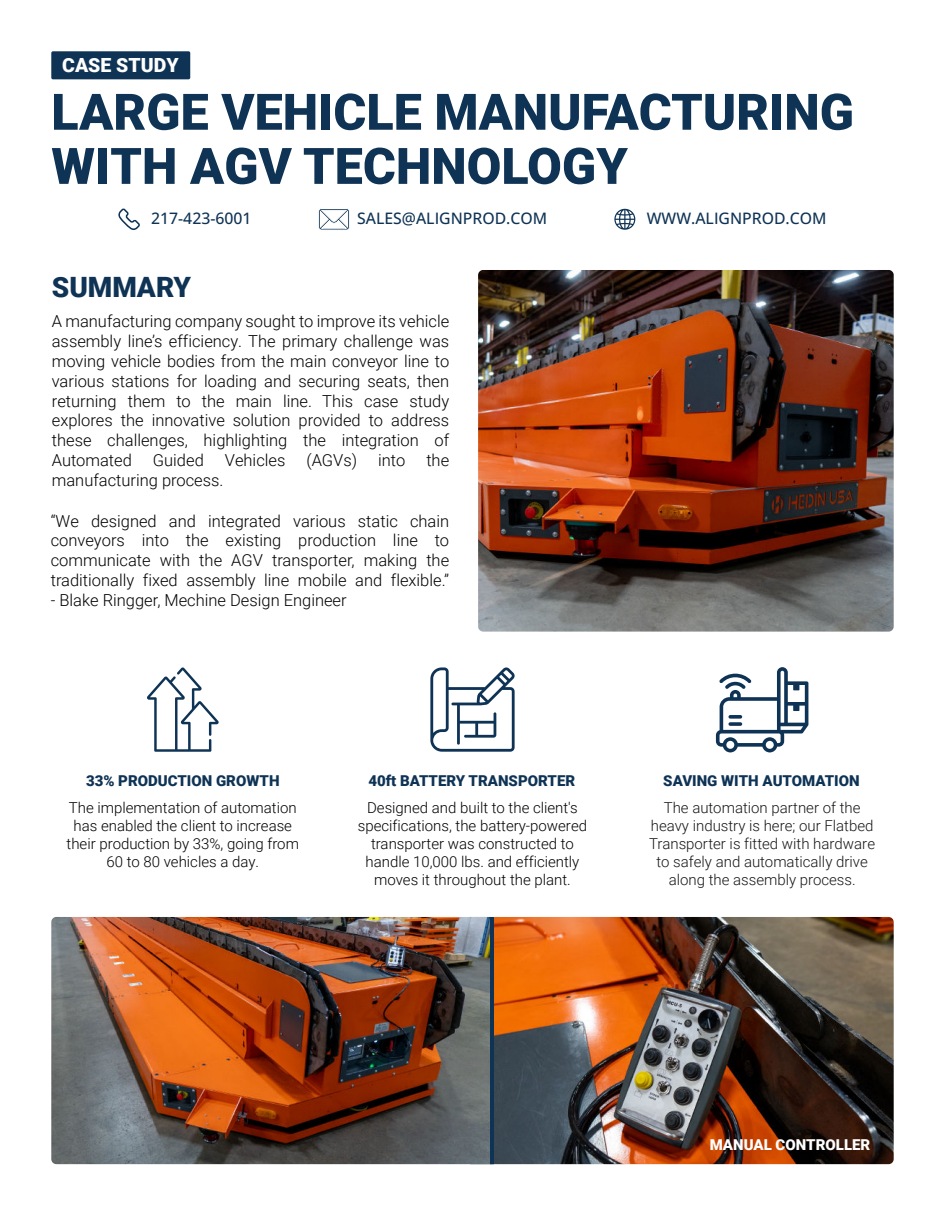
<style>
.page{position:relative;width:945px;height:1215px;background:#fff}
.page>*{position:absolute;margin:0;border:0;box-sizing:border-box;transform-origin:0 0}
.t1{font:900 50.4px/54.2px "Roboto";color:#0f3355}
.t2{font:900 28.05px "Roboto";color:#0f3355}
.t3{font:900 19.5px "Roboto";color:#fff}
.t4{font:300 16.5px/19.8px "Roboto";color:#000;text-align:justify}
.t5{font:500 15.75px "Open Sans";color:#0f3355}
.t6{font:300 15px/18px "Roboto";color:#000;text-align:center}
.t7{font:900 15px "Roboto";color:#0f3355}
.t8{font:900 15px "Roboto";color:#fff}
</style>
<div class="page">
<div style="left:51px;top:51px;width:139px;height:28px;background:#0f3355;border-radius:2px"></div>
<svg style="left:118px;top:208px;width:22px;height:22px"></svg>
<svg style="left:318px;top:208px;width:32px;height:22px"></svg>
<svg style="left:614px;top:209px;width:21px;height:21px"></svg>
<img style="left:478px;top:270px;width:416px;height:362px">
<svg style="left:147px;top:667px;width:72px;height:85px"></svg>
<svg style="left:430px;top:667px;width:85px;height:85px"></svg>
<svg style="left:716px;top:667px;width:92px;height:85px"></svg>
<svg style="left:728px;top:715px;width:14px;height:4px"></svg>
<svg style="left:728px;top:722px;width:14px;height:4px"></svg>
<img style="left:494px;top:917px;width:400px;height:247px">
<img style="left:51px;top:917px;width:440px;height:247px">
<hr style="left:491px;top:917px;width:3px;height:247px;background:#0f3355">
<p class="t3" style="left:62px;top:54px;width:118px">CASE STUDY</p>
<h1 class="t1" style="left:51px;top:85px;width:804px">LARGE VEHICLE MANUFACTURING<br>WITH AGV TECHNOLOGY</h1>
<p class="t5" style="left:151px;top:213px;width:102px">217-423-6001</p>
<p class="t5" style="left:357px;top:213px;width:192px">SALES@ALIGNPROD.COM</p>
<p class="t5" style="left:647px;top:213px;width:181px">WWW.ALIGNPROD.COM</p>
<h2 class="t2" style="left:52px;top:271px;width:141px">SUMMARY</h2>
<p class="t4" style="left:52px;top:313px;width:399px">A manufacturing company sought to improve its vehicle assembly line’s efficiency. The primary challenge was moving vehicle bodies from the main conveyor line to various stations for loading and securing seats, then returning them to the main line. This case study explores the innovative solution provided to address these challenges, highlighting the integration of Automated</p>
<p class="t4" style="left:153px;top:451px;width:52px">Guided</p>
<p class="t4" style="left:225px;top:451px;width:62px">Vehicles</p>
<p class="t4" style="left:306px;top:451px;width:52px">(AGVs)</p>
<p class="t4" style="left:378px;top:451px;width:29px">into</p>
<p class="t4" style="left:426px;top:451px;width:24px">the</p>
<p class="t4" style="left:52px;top:471px;width:173px">manufacturing process.</p>
<p class="t4" style="left:51px;top:512px;width:400px">“We designed and integrated various static chain conveyors into the existing production line to communicate with the AGV transporter, making the traditionally fixed assembly line mobile and flexible.”</p>
<p class="t4" style="left:51px;top:591px;width:298px">- Blake Ringger, Mechine Design Engineer</p>
<p class="t7" style="left:86px;top:772px;width:195px">33% PRODUCTION GROWTH</p>
<p class="t7" style="left:368px;top:772px;width:208px">40ft BATTERY TRANSPORTER</p>
<p class="t7" style="left:663px;top:772px;width:198px">SAVING WITH AUTOMATION</p>
<p class="t6" style="left:67px;top:800px;width:234px">The implementation of automation has enabled the client to increase their production by 33%, going from<br>60 to 80 vehicles a day.</p>
<p class="t6" style="left:358px;top:800px;width:231px">Designed and built to the client's specifications, the battery-powered transporter was constructed to handle 10,000 lbs. and efficiently moves it throughout the plant.</p>
<p class="t6" style="left:649px;top:800px;width:227px">The automation partner of the heavy industry is here; our Flatbed<br>Transporter is fitted with hardware to safely and automatically drive along the assembly process.</p>
<p class="t8" style="left:710px;top:1136px;width:162px">MANUAL CONTROLLER</p>
</div>
